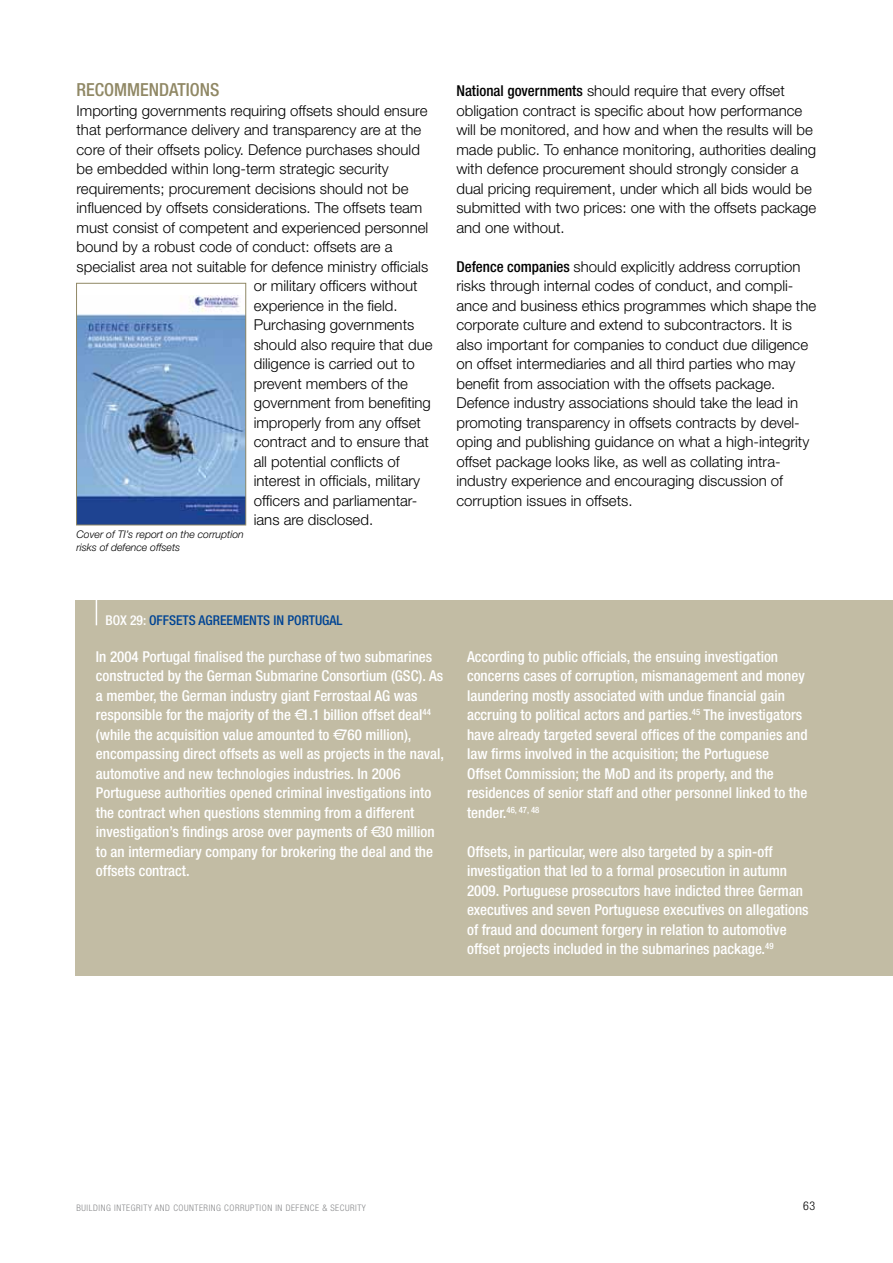
<style>
.page{position:relative;width:893px;height:1263px;background:#fff}
.page>*{position:absolute;margin:0;border:0;box-sizing:border-box;transform-origin:0 0}
.t1{font:500 condensed 18px "Helvetica Neue";color:#908865}
.t2{font:300 15px/19.5px "Helvetica Neue";color:#000}
.t3{font:500 condensed 15px/19.5px "Helvetica Neue";color:#fff}
.t4{font:500 condensed 13.5px "Helvetica Neue";color:#004494}
.t5{font:300 condensed 12px "Helvetica Neue";color:#000}
.t6{font:italic 300 10.5px/13.5px "Helvetica Neue";color:#000}
.t7{font:300 condensed 9px "Helvetica Neue";letter-spacing:.06em;color:#87888a}
.t8{font:500 condensed 8.7px "Helvetica Neue";color:#fff}
.s1{font-weight:500;font-stretch:condensed}
.s2{color:#fff}
.s3{font-weight:300}
.s4{font-size:15px}
</style>
<div class="page">
<div style="left:75px;top:600px;width:818px;height:376px;background:#c2bca4"></div>
<img style="left:78px;top:295px;width:166px;height:228px">
<div style="left:76px;top:283px;width:170px;height:242px;border:1px solid #908865"></div>
<svg style="left:96px;top:600px;width:1px;height:25px"></svg>
<p class="t1" style="left:77px;top:79px;width:143px">Recommendations</p>
<p class="t2" style="left:77px;top:100px;width:353px">Importing governments requiring offsets should ensure that performance delivery and transparency are at the core of their offsets policy. Defence purchases should be embedded within long-term strategic security requirements; procurement decisions should not be influenced by offsets considerations. The offsets team must consist of competent and experienced personnel bound by a robust code of conduct: offsets are a specialist area not suitable for defence ministry officials</p>
<p class="t6" style="left:77px;top:527px;width:169px">Cover of TI’s report on the corruption risks of defence offsets</p>
<p class="t2" style="left:254px;top:276px;width:180px">or military officers without experience in the field.<br>Purchasing governments should also require that due diligence is carried out to prevent members of the government from benefiting improperly from any offset contract and to ensure that all potential conflicts of interest in officials, military officers and parliamentar&shy;ians are disclosed.</p>
<p class="t2" style="left:456px;top:81px;width:361px"><span class="s1">National governments</span> should require that every offset obligation contract is specific about how performance will be monitored, and how and when the results will be made public. To enhance monitoring, authorities dealing with defence procurement should strongly consider a dual pricing requirement, under which all bids would be submitted with two prices: one with the offsets package and one without.</p>
<p class="t2" style="left:456px;top:256px;width:361px"><span class="s1">Defence companies</span> should explicitly address corruption risks through internal codes of conduct, and compli&shy;ance and business ethics programmes which shape the corporate culture and extend to subcontractors. It is also important for companies to conduct due diligence on offset intermediaries and all third parties who may benefit from association with the offsets package.<br>Defence industry associations should take the lead in promoting transparency in offsets contracts by devel&shy;oping and publishing guidance on what a high-integrity offset package looks like, as well as collating intra&shy;industry experience and encouraging discussion of corruption issues in offsets.</p>
<p class="t4" style="left:106px;top:612px;width:235px"><span class="s2">box 29:</span> Offsets agreements in Portugal</p>
<p class="t3" style="left:96px;top:646px;width:350px">In 2004 Portugal finalised the purchase of two submarines constructed by the German Submarine Consortium (GSC). As a member, the German industry giant Ferrostaal AG was responsible for the majority of the <span class="s3">€</span> 1.1 billion offset deal<sup>44 </sup>(while the acquisition value amounted to <span class="s3">€</span> 760 million), encompassing direct offsets as well as projects in the naval, automotive and new technologies industries. In 2006<br>Portuguese authorities opened criminal investigations into the contract when questions stemming from a different investigation’s findings arose over payments of <span class="s3">€</span> 30 million to an intermediary company for brokering the deal and the offsets contract.</p>
<p class="t3" style="left:467px;top:646px;width:342px">According to public officials, the ensuing investigation concerns cases of corruption, mismanagement and money laundering mostly associated with undue financial gain accruing to political actors and parties.<sup>45</sup> The investigators have already targeted several offices of the companies and law firms involved in the acquisition; the Portuguese<br>Offset Commission; the MoD and its property, and the residences of senior staff and other personnel linked to the</p>
<p class="t8" style="left:467px;top:804px;width:74px"><span class="s4">tender.</span>46, 47, 48</p>
<p class="t3" style="left:467px;top:841px;width:343px">Offsets, in particular, were also targeted by a spin-off investigation that led to a formal prosecution in autumn 2009. Portuguese prosecutors have indicted three German executives and seven Portuguese executives on allegations of fraud and document forgery in relation to automotive offset projects included in the submarines package.<sup>49</sup></p>
<p class="t7" style="left:77px;top:1203px;width:291px">BUILDING INTEGRITY AND COUNTERING CORRUPTION IN DEFENCE &amp; SECURITY</p>
<p class="t5" style="left:803px;top:1198px;width:13px">63</p>
</div>
